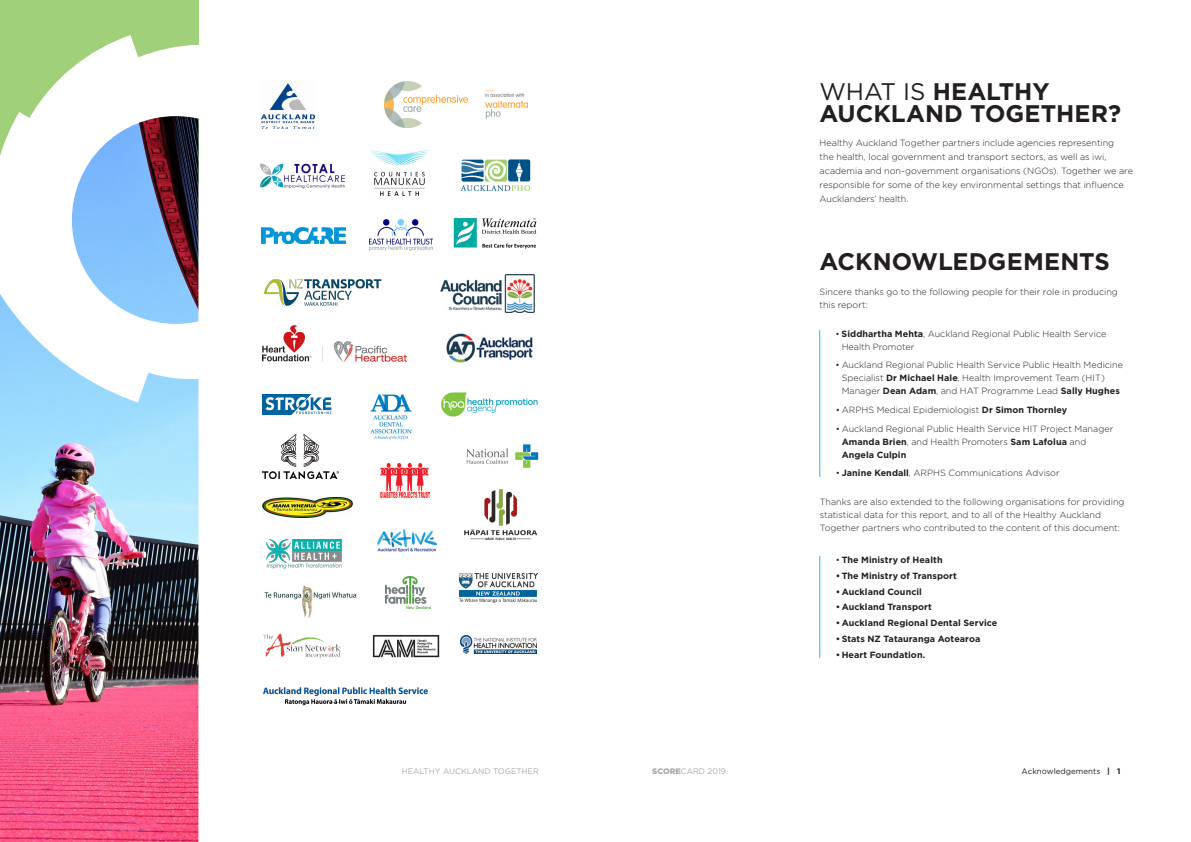
<style>
.page{position:relative;width:1191px;height:842px;background:#fff}
.page>*{position:absolute;margin:0;border:0;box-sizing:border-box;transform-origin:0 0}
.t1{font:700 24px/21.9px "Gotham";color:#231f20}
.t2{font:300 9px/13px "Gotham";color:#231f20}
.t3{font:700 9px "Gotham";letter-spacing:.005em;color:#231f20}
.t4{font:8px "Gotham";color:#a8a9ad}
.t5{font:8px "Gotham";color:#231f20}
.t6{font:700 8px "Gotham";color:#231f20}
.s1{font-weight:400}
.s2{font-weight:700}
.s3{font-weight:300}
.s4{font-weight:900}
</style>
<div class="page">
<div style="left:0;top:0;width:198px;height:183px;background:#a1d07b"></div>
<img style="left:0;top:402px;width:198px;height:440px">
<hr style="left:819px;top:330px;width:1px;height:147px;background:#15c0f2">
<hr style="left:819px;top:556px;width:1px;height:102px;background:#15c0f2">
<svg style="left:0;top:35px;width:346px;height:367px"></svg>
<img style="left:266px;top:539px;width:76px;height:29px">
<img style="left:372px;top:634px;width:68px;height:24px">
<img style="left:263px;top:687px;width:165px;height:19px">
<img style="left:377px;top:529px;width:59px;height:22px">
<img style="left:263px;top:633px;width:78px;height:26px">
<img style="left:440px;top:274px;width:94px;height:38px">
<img style="left:370px;top:394px;width:42px;height:46px">
<img style="left:380px;top:463px;width:49px;height:34px">
<img style="left:446px;top:333px;width:87px;height:30px">
<img style="left:464px;top:489px;width:74px;height:51px">
<img style="left:442px;top:392px;width:95px;height:25px">
<img style="left:386px;top:576px;width:45px;height:32px">
<img style="left:262px;top:498px;width:91px;height:20px">
<img style="left:255px;top:271px;width:127px;height:43px">
<img style="left:466px;top:445px;width:72px;height:23px">
<img style="left:461px;top:636px;width:75px;height:17px">
<img style="left:263px;top:325px;width:143px;height:37px">
<img style="left:262px;top:395px;width:73px;height:19px">
<img style="left:263px;top:435px;width:75px;height:43px">
<img style="left:264px;top:585px;width:93px;height:33px">
<img style="left:460px;top:573px;width:77px;height:30px">
<img style="left:262px;top:81px;width:52px;height:47px">
<img style="left:460px;top:159px;width:71px;height:33px">
<img style="left:384px;top:81px;width:143px;height:47px">
<img style="left:369px;top:220px;width:63px;height:31px">
<img style="left:262px;top:227px;width:84px;height:16px">
<img style="left:250px;top:157px;width:96px;height:40px">
<img style="left:453px;top:217px;width:84px;height:32px">
<img style="left:371px;top:151px;width:57px;height:45px">
<h1 class="t1" style="left:819px;top:80px;width:303px"><span class="s1">WHAT IS</span> HEALTHY<br>AUCKLAND TOGETHER?</h1>
<p class="t2" style="left:819px;top:136px;width:315px;line-height:14px">Healthy Auckland Together partners include agencies representing<br>the health, local government and transport sectors, as well as iwi, academia and non-government organisations (NGOs). Together we are responsible for some of the key environmental settings that influence Aucklanders’ health.</p>
<h1 class="t1" style="left:819px;top:250px;width:292px">ACKNOWLEDGEMENTS</h1>
<p class="t2" style="left:819px;top:285px;width:300px">Sincere thanks go to the following people for their role in producing this report:</p>
<p class="t2" style="left:841px;top:327px;width:266px;text-indent:-6px">• <span class="s2">Siddhartha Mehta</span>, Auckland Regional Public Health Service<br>Health Promoter</p>
<p class="t2" style="left:841px;top:359px;width:283px;text-indent:-6px">• Auckland Regional Public Health Service Public Health Medicine<br>Specialist <span class="s2">Dr Michael Hale</span>, Health Improvement Team (HIT)<br>Manager <span class="s2">Dean Adam</span>, and HAT Programme Lead <span class="s2">Sally Hughes</span></p>
<p class="t2" style="left:835px;top:403px;width:233px">• ARPHS Medical Epidemiologist <span class="s2">Dr Simon Thornley</span></p>
<p class="t2" style="left:841px;top:422px;width:273px;text-indent:-6px">• Auckland Regional Public Health Service HIT Project Manager<br><span class="s2">Amanda Brien</span>, and Health Promoters <span class="s2">Sam Lafolua</span> and<br><span class="s2">Angela Culpin</span></p>
<p class="t2" style="left:835px;top:467px;width:225px">• <span class="s2">Janine Kendall</span>, ARPHS Communications Advisor</p>
<p class="t2" style="left:819px;top:495px;width:306px">Thanks are also extended to the following organisations for providing statistical data for this report, and to all of the Healthy Auckland<br>Together partners who contributed to the content of this document:</p>
<p class="t3" style="left:835px;top:554px;width:108px"><span class="s3">•</span> The Ministry of Health</p>
<p class="t3" style="left:835px;top:570px;width:123px">• The Ministry of Transport</p>
<p class="t3" style="left:835px;top:585px;width:88px">• Auckland Council</p>
<p class="t3" style="left:835px;top:601px;width:98px">• Auckland Transport</p>
<p class="t3" style="left:835px;top:617px;width:163px">• Auckland Regional Dental Service</p>
<p class="t3" style="left:835px;top:633px;width:146px">• Stats NZ Tatauranga Aotearoa</p>
<p class="t3" style="left:835px;top:649px;width:91px">• Heart Foundation.</p>
<p class="t4" style="left:402px;top:766px;width:139px">HEALTHY AUCKLAND TOGETHER</p>
<p class="t4" style="left:652px;top:766px;width:75px"><span class="s4">SCORE</span>CARD 2019</p>
<p class="t6" style="left:1107px;top:766px;width:15px">| 1</p>
<p class="t5" style="left:1021px;top:766px;width:80px">Acknowledgements</p>
</div>
